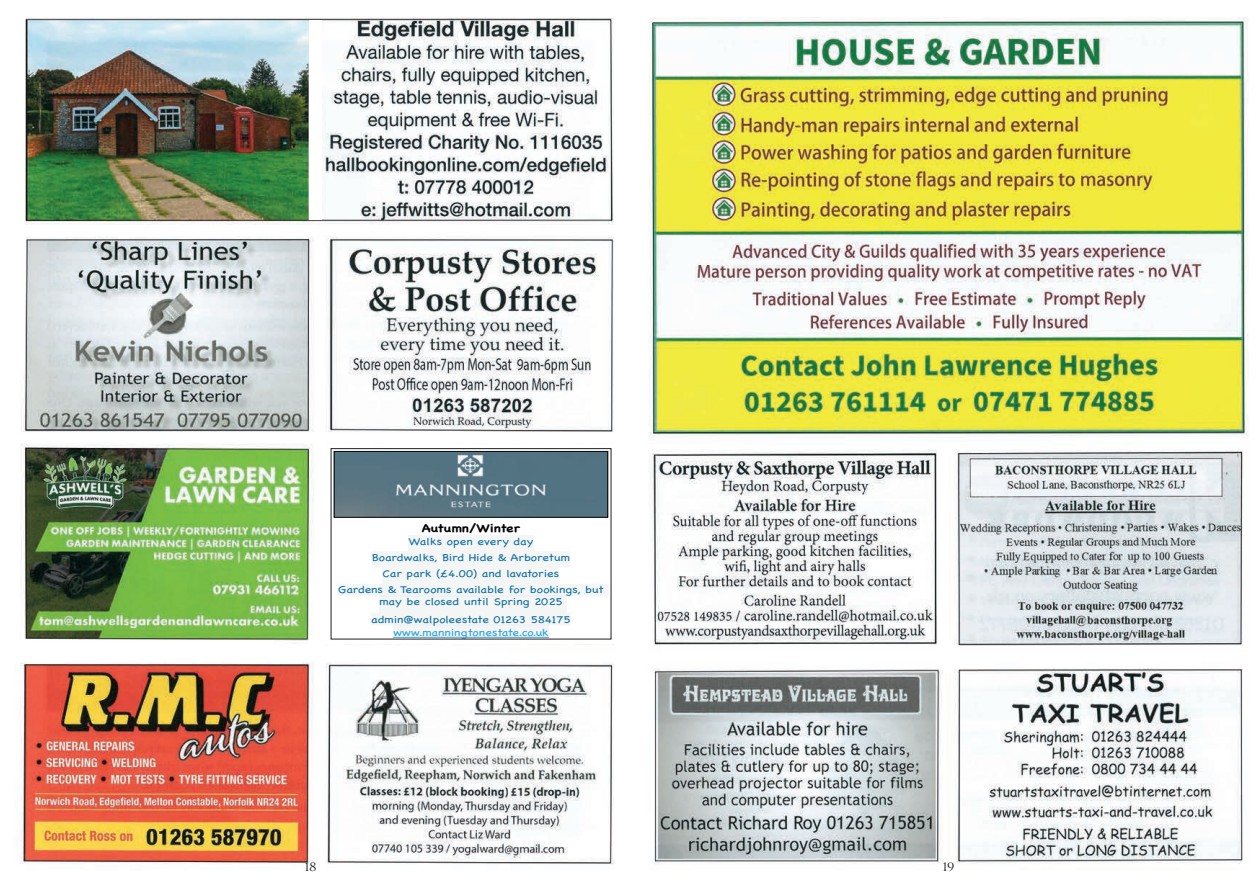
<style>
.page{position:relative;width:1259px;height:893px;background:#fff}
.page>*{position:absolute;margin:0;border:0;box-sizing:border-box;transform-origin:0 0}
.t1{font:15px "Canto";color:#231f20}
.t2{font:700 11.1px "Chalkboard";color:#000001;scale:1.21 1}
.t3{font:10.2px/16.2px "Chalkboard";color:#16709f;text-align:center;scale:1.21 1}
.t4{font:10.2px "Chalkboard";color:#30a2db;scale:1.21 1}
</style>
<div class="page">
<img style="left:20px;top:17px;width:1229px;height:853px">
<svg style="left:325px;top:444px;width:294px;height:200px"></svg>
<div style="left:309px;top:20px;width:13px;height:200px;background:#fff"></div>
<svg style="left:333px;top:450px;width:276px;height:187px"></svg>
<div style="left:408px;top:535px;width:125px;height:16px;background:#f4f6f6"></div>
<div style="left:372px;top:551px;width:198px;height:16px;background:#f4f6f6"></div>
<div style="left:382px;top:567px;width:177px;height:17px;background:#f4f6f6"></div>
<div style="left:338px;top:584px;width:270px;height:12px;background:#f4f6f6"></div>
<div style="left:379px;top:596px;width:188px;height:17px;background:#f4f6f6"></div>
<hr style="left:379px;top:595px;width:188px;height:1px;background:#eef2f2">
<div style="left:371px;top:613px;width:200px;height:13px;background:#f4f6f6"></div>
<div style="left:393px;top:626px;width:156px;height:12px;background:#f4f6f6"></div>
<hr style="left:393px;top:624px;width:156px;height:2px;background:#eef2f2">
<img style="left:336px;top:453px;width:270px;height:63px">
<div style="left:334px;top:451px;width:274px;height:67px;border:1px solid #000001"></div>
<div style="left:331px;top:448px;width:280px;height:191px;border:1px solid #231f20"></div>
<p class="t2" style="left:422px;top:521px;width:83px">Autumn/Winter</p>
<p class="t3" style="left:338px;top:533px;width:221px">Walks open every day<br>Boardwalks, Bird Hide &amp; Arboretum<br>Car park (£4.00) and lavatories<br>Gardens &amp; Tearooms available for bookings, but</p>
<p class="t3" style="left:371px;top:593px;width:166px;line-height:17.5px">may be closed until Spring 2025 admin@walpoleestate 01263 584175</p>
<p class="t4" style="left:393px;top:626px;width:130px">www.manningtonestate.co.uk</p>
<h1 class="t1" style="left:305px;top:857px;width:13px">18</h1>
<h1 class="t1" style="left:942px;top:857px;width:13px">19</h1>
</div>
